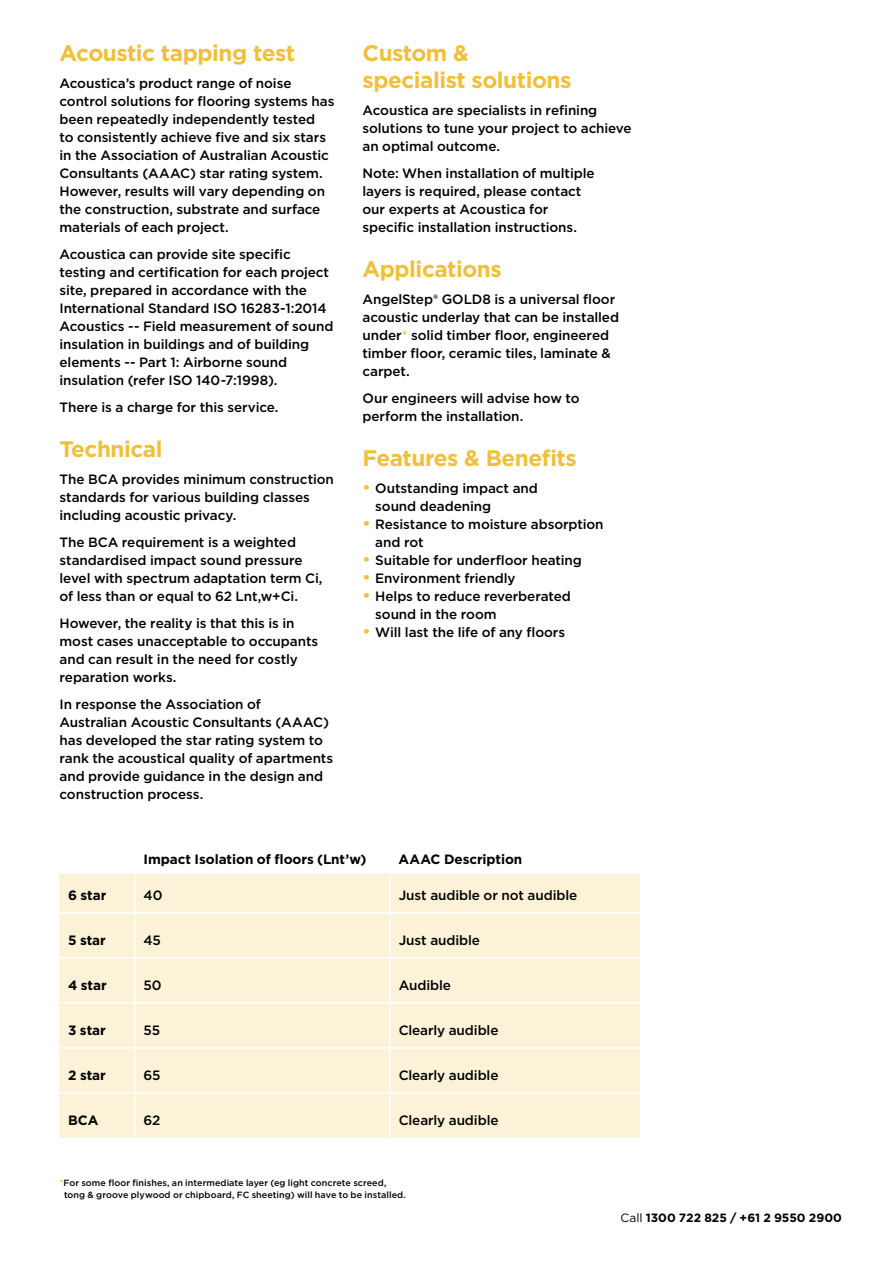
<style>
.page{position:relative;width:893px;height:1263px;background:#fff}
.page>*{position:absolute;margin:0;border:0;box-sizing:border-box;transform-origin:0 0}
.t1{font:700 22.5px/27px "Gotham";letter-spacing:-.02em;color:#f0bf3c}
.t2{font:500 13.5px/18px "Gotham";letter-spacing:-.005em;color:#000}
.t3{font:700 13.5px "Gotham";letter-spacing:-.005em;color:#000}
.t4{font:700 12px "Gotham";color:#000}
.t5{font:500 9px/12px "Gotham";letter-spacing:.005em;color:#000}
.s1{color:#f0bf3c}
.s2{font-weight:700;font-size:16.2px;color:#f0bf3c}
.s3{font-weight:400}
</style>
<div class="page">
<div style="left:60px;top:873px;width:580px;height:265px;background:#fcf2d8"></div>
<hr style="left:134px;top:873px;width:2px;height:39px;background:#fff">
<hr style="left:389px;top:873px;width:2px;height:39px;background:#fff">
<hr style="left:60px;top:912px;width:75px;height:2px;background:#fff">
<hr style="left:135px;top:912px;width:255px;height:2px;background:#fff">
<hr style="left:134px;top:914px;width:2px;height:43px;background:#fff">
<hr style="left:390px;top:912px;width:250px;height:2px;background:#fff">
<hr style="left:389px;top:914px;width:2px;height:43px;background:#fff">
<hr style="left:60px;top:957px;width:75px;height:2px;background:#fff">
<hr style="left:135px;top:957px;width:255px;height:2px;background:#fff">
<hr style="left:134px;top:959px;width:2px;height:43px;background:#fff">
<hr style="left:390px;top:957px;width:250px;height:2px;background:#fff">
<hr style="left:389px;top:959px;width:2px;height:43px;background:#fff">
<hr style="left:60px;top:1002px;width:75px;height:2px;background:#fff">
<hr style="left:135px;top:1002px;width:255px;height:2px;background:#fff">
<hr style="left:134px;top:1004px;width:2px;height:43px;background:#fff">
<hr style="left:390px;top:1002px;width:250px;height:2px;background:#fff">
<hr style="left:389px;top:1004px;width:2px;height:43px;background:#fff">
<hr style="left:60px;top:1047px;width:75px;height:2px;background:#fff">
<hr style="left:135px;top:1047px;width:255px;height:2px;background:#fff">
<hr style="left:134px;top:1049px;width:2px;height:43px;background:#fff">
<hr style="left:390px;top:1047px;width:250px;height:2px;background:#fff">
<hr style="left:389px;top:1049px;width:2px;height:43px;background:#fff">
<hr style="left:60px;top:1092px;width:75px;height:2px;background:#fff">
<hr style="left:135px;top:1092px;width:255px;height:2px;background:#fff">
<hr style="left:134px;top:1094px;width:2px;height:44px;background:#fff">
<hr style="left:390px;top:1092px;width:250px;height:2px;background:#fff">
<hr style="left:389px;top:1094px;width:2px;height:44px;background:#fff">
<h1 class="t1" style="left:60px;top:39px;width:237px">Acoustic tapping test</h1>
<p class="t2" style="left:60px;top:74px;width:276px">Acoustica’s product range of noise control solutions for flooring systems has been repeatedly independently tested<br>to consistently achieve five and six stars in the Association of Australian Acoustic Consultants (AAAC) star rating system.<br>However, results will vary depending on the construction, substrate and surface materials of each project.</p>
<p class="t2" style="left:60px;top:245px;width:275px">Acoustica can provide site specific testing and certification for each project site, prepared in accordance with the International Standard ISO 16283-1:2014<br>Acoustics -- Field measurement of sound insulation in buildings and of building elements -- Part 1: Airborne sound insulation (refer ISO 140-7:1998).</p>
<p class="t2" style="left:60px;top:398px;width:221px">There is a charge for this service.</p>
<h1 class="t1" style="left:60px;top:435px;width:105px">Technical</h1>
<p class="t2" style="left:60px;top:470px;width:276px">The BCA provides minimum construction standards for various building classes including acoustic privacy.</p>
<p class="t2" style="left:60px;top:533px;width:264px">The BCA requirement is a weighted standardised impact sound pressure level with spectrum adaptation term Ci, of less than or equal to 62 Lnt,w+Ci.</p>
<p class="t2" style="left:60px;top:614px;width:260px">However, the reality is that this is in most cases unacceptable to occupants and can result in the need for costly reparation works.</p>
<p class="t2" style="left:60px;top:695px;width:275px">In response the Association of<br>Australian Acoustic Consultants (AAAC) has developed the star rating system to rank the acoustical quality of apartments and provide guidance in the design and construction process.</p>
<h1 class="t1" style="left:362px;top:39px;width:210px">Custom &amp; specialist solutions</h1>
<p class="t2" style="left:362px;top:101px;width:271px">Acoustica are specialists in refining solutions to tune your project to achieve an optimal outcome.</p>
<p class="t2" style="left:362px;top:164px;width:234px">Note: When installation of multiple layers is required, please contact our experts at Acoustica for specific installation instructions.</p>
<h1 class="t1" style="left:362px;top:255px;width:141px">Applications</h1>
<p class="t2" style="left:362px;top:290px;width:258px">AngelStep® GOLD8 is a universal floor acoustic underlay that can be installed under<span class="s1">*</span> solid timber floor, engineered timber floor, ceramic tiles, laminate &amp; carpet.</p>
<p class="t2" style="left:362px;top:389px;width:219px">Our engineers will advise how to perform the installation.</p>
<h1 class="t1" style="left:362px;top:444px;width:216px">Features &amp; Benefits</h1>
<p class="t2" style="left:375px;top:479px;width:164px;text-indent:-13px"><span class="s2">•</span> Outstanding impact and sound deadening</p>
<p class="t2" style="left:375px;top:515px;width:230px;text-indent:-13px"><span class="s2">•</span> Resistance to moisture absorption and rot</p>
<p class="t2" style="left:362px;top:551px;width:221px"><span class="s2">•</span> Suitable for underfloor heating</p>
<p class="t2" style="left:362px;top:569px;width:155px"><span class="s2">•</span> Environment friendly</p>
<p class="t2" style="left:375px;top:587px;width:197px;text-indent:-13px"><span class="s2">•</span> Helps to reduce reverberated sound in the room</p>
<p class="t2" style="left:362px;top:623px;width:204px"><span class="s2">•</span> Will last the life of any floors</p>
<p class="t3" style="left:144px;top:850px;width:225px">Impact Isolation of floors (Lnt’w)</p>
<p class="t3" style="left:399px;top:850px;width:125px">AAAC Description</p>
<p class="t3" style="left:68px;top:886px;width:40px">6 star</p>
<p class="t2" style="left:144px;top:886px;width:20px">40</p>
<p class="t2" style="left:399px;top:886px;width:180px">Just audible or not audible</p>
<p class="t3" style="left:68px;top:931px;width:39px">5 star</p>
<p class="t2" style="left:144px;top:931px;width:19px">45</p>
<p class="t2" style="left:399px;top:931px;width:83px">Just audible</p>
<p class="t3" style="left:68px;top:976px;width:40px">4 star</p>
<p class="t2" style="left:144px;top:976px;width:20px">50</p>
<p class="t2" style="left:399px;top:976px;width:54px">Audible</p>
<p class="t3" style="left:68px;top:1021px;width:39px">3 star</p>
<p class="t2" style="left:144px;top:1021px;width:18px">55</p>
<p class="t2" style="left:399px;top:1021px;width:101px">Clearly audible</p>
<p class="t3" style="left:68px;top:1066px;width:39px">2 star</p>
<p class="t2" style="left:144px;top:1066px;width:19px">65</p>
<p class="t2" style="left:399px;top:1066px;width:101px">Clearly audible</p>
<p class="t3" style="left:68px;top:1111px;width:32px">BCA</p>
<p class="t2" style="left:144px;top:1111px;width:18px">62</p>
<p class="t2" style="left:399px;top:1111px;width:101px">Clearly audible</p>
<p class="t5" style="left:64px;top:1176px;width:343px;text-indent:-4px"><span class="s1">*</span>For some floor finishes, an intermediate layer (eg light concrete screed, tong &amp; groove plywood or chipboard, FC sheeting) will have to be installed.</p>
<p class="t4" style="left:620px;top:1210px;width:223px"><span class="s3">Call</span> 1300 722 825 / +61 2 9550 2900</p>
</div>
